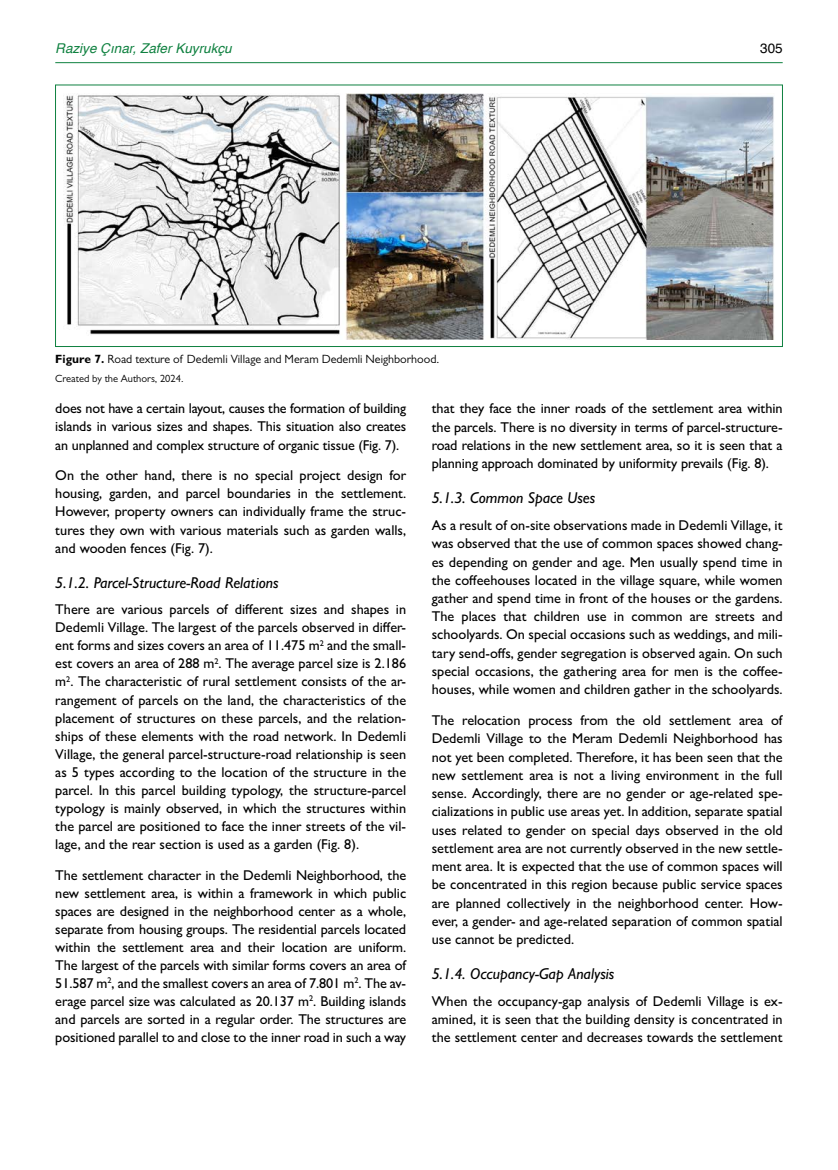
<style>
.page{position:relative;width:838px;height:1170px;background:#fff}
.page>*{position:absolute;margin:0;border:0;box-sizing:border-box;transform-origin:0 0}
.t1{font:italic 500 15.75px "Gill Sans MT Pro";color:#000}
.t2{font:500 14.25px/18px "Gill Sans MT Pro";color:#000;text-align:justify}
.t3{font:italic 13.5px "Helvetica";color:#0f8140}
.t4{font:13.5px "Helvetica";color:#000}
.t5{font:12px "Gill Sans MT Pro";color:#000}
.t6{font:10.5px "Gill Sans MT Pro";color:#000}
.s1{font-weight:700}
</style>
<div class="page">
<hr style="left:55px;top:62px;width:727px;height:1px;background:#0f8140">
<div style="left:55px;top:85px;width:727px;height:262px;border:1px solid #0f8140"></div>
<img style="left:64px;top:93px;width:710px;height:246px">
<p class="t3" style="left:55px;top:37px;width:178px">Raziye Çınar, Zafer Kuyrukçu</p>
<p class="t4" style="left:760px;top:37px;width:24px">305</p>
<p class="t5" style="left:55px;top:351px;width:385px"><span class="s1">Figure 7.</span> Road texture of Dedemli Village and Meram Dedemli Neighborhood.</p>
<p class="t6" style="left:55px;top:372px;width:130px">Created by the Authors, 2024.</p>
<p class="t2" style="left:55px;top:399px;width:352px">does not have a certain layout, causes the formation of building islands in various sizes and shapes. This situation also creates an unplanned and complex structure of organic tissue (Fig. 7).</p>
<p class="t2" style="left:55px;top:466px;width:352px">On the other hand, there is no special project design for housing, garden, and parcel boundaries in the settlement.<br>However, property owners can individually frame the struc&shy;tures they own with various materials such as garden walls, and wooden fences (Fig. 7).</p>
<p class="t1" style="left:55px;top:573px;width:225px">5.1.2. Parcel-Structure-Road Relations</p>
<p class="t2" style="left:55px;top:600px;width:352px">There are various parcels of different sizes and shapes in Dedemli Village. The largest of the parcels observed in differ&shy;ent forms and sizes covers an area of 11.475 m<sup>2</sup> and the small&shy;est covers an area of 288 m<sup>2</sup>. The average parcel size is 2.186 m<sup>2</sup>. The characteristic of rural settlement consists of the ar&shy;rangement of parcels on the land, the characteristics of the placement of structures on these parcels, and the relation&shy;ships of these elements with the road network. In Dedemli Village, the general parcel-structure-road relationship is seen as 5 types according to the location of the structure in the parcel. In this parcel building typology, the structure-parcel typology is mainly observed, in which the structures within the parcel are positioned to face the inner streets of the vil&shy;lage, and the rear section is used as a garden (Fig. 8).</p>
<p class="t2" style="left:55px;top:865px;width:352px">The settlement character in the Dedemli Neighborhood, the new settlement area, is within a framework in which public spaces are designed in the neighborhood center as a whole, separate from housing groups. The residential parcels located within the settlement area and their location are uniform.<br>The largest of the parcels with similar forms covers an area of 51.587 m<sup>2</sup>, and the smallest covers an area of 7.801 m<sup>2</sup>. The av&shy;erage parcel size was calculated as 20.137 m<sup>2</sup>. Building islands and parcels are sorted in a regular order. The structures are positioned parallel to and close to the inner road in such a way</p>
<p class="t2" style="left:432px;top:399px;width:352px">that they face the inner roads of the settlement area within the parcels. There is no diversity in terms of parcel-structure&shy;road relations in the new settlement area, so it is seen that a planning approach dominated by uniformity prevails (Fig. 8).</p>
<p class="t1" style="left:432px;top:488px;width:165px">5.1.3. Common Space Uses</p>
<p class="t2" style="left:432px;top:516px;width:352px">As a result of on-site observations made in Dedemli Village, it was observed that the use of common spaces showed chang&shy;es depending on gender and age. Men usually spend time in the coffeehouses located in the village square, while women gather and spend time in front of the houses or the gardens.<br>The places that children use in common are streets and schoolyards. On special occasions such as weddings, and mili&shy;tary send-offs, gender segregation is observed again. On such special occasions, the gathering area for men is the coffee&shy;houses, while women and children gather in the schoolyards.</p>
<p class="t2" style="left:432px;top:711px;width:352px">The relocation process from the old settlement area of Dedemli Village to the Meram Dedemli Neighborhood has not yet been completed. Therefore, it has been seen that the new settlement area is not a living environment in the full sense. Accordingly, there are no gender or age-related spe&shy;cializations in public use areas yet. In addition, separate spatial uses related to gender on special days observed in the old settlement area are not currently observed in the new settle&shy;ment area. It is expected that the use of common spaces will be concentrated in this region because public service spaces are planned collectively in the neighborhood center. How&shy;ever, a gender- and age-related separation of common spatial use cannot be predicted.</p>
<p class="t1" style="left:432px;top:964px;width:184px">5.1.4. Occupancy-Gap Analysis</p>
<p class="t2" style="left:432px;top:991px;width:352px">When the occupancy-gap analysis of Dedemli Village is ex&shy;amined, it is seen that the building density is concentrated in the settlement center and decreases towards the settlement</p>
</div>
